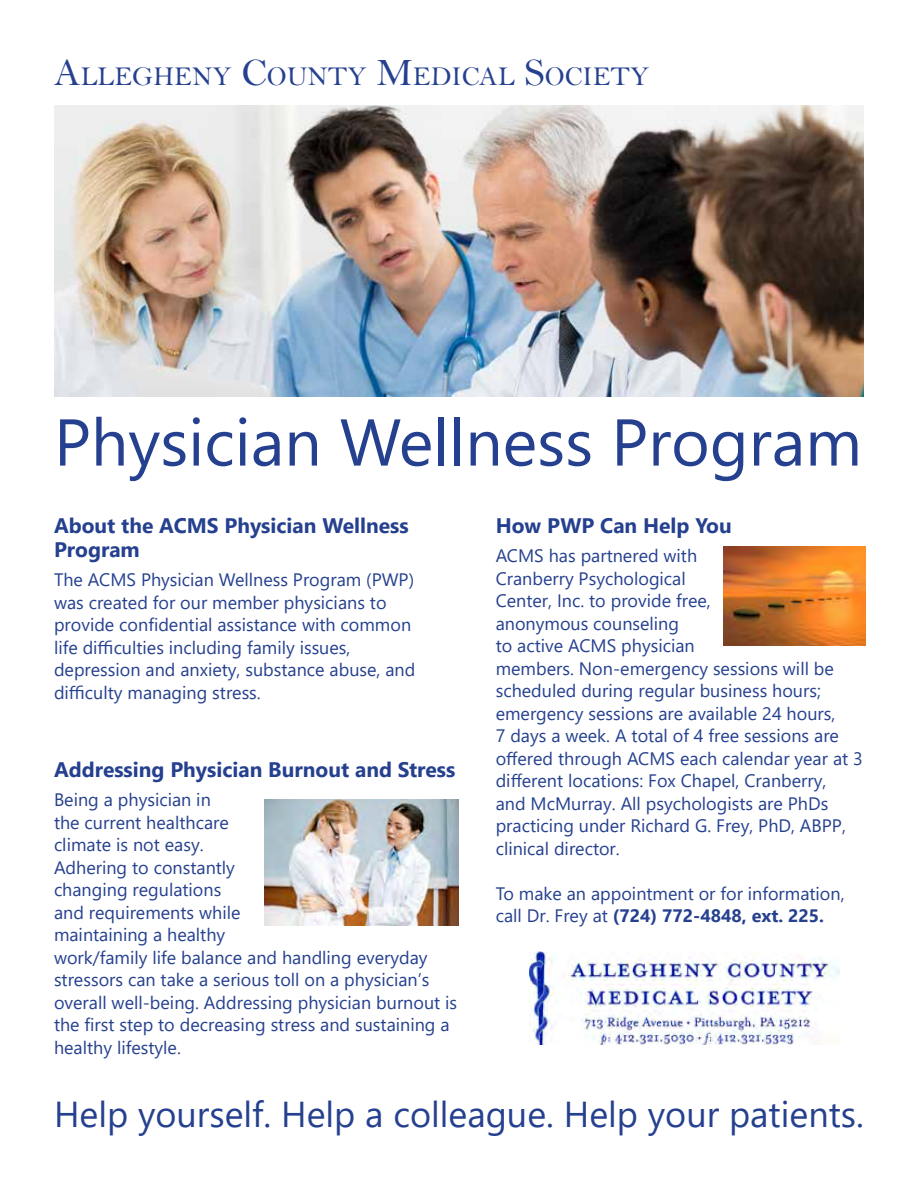
<style>
.page{position:relative;width:918px;height:1188px;background:#fff}
.page>*{position:absolute;margin:0;border:0;box-sizing:border-box;transform-origin:0 0}
.t1{font:66px "Segoe UI";color:#25408f}
.t2{font:36px "Segoe UI";color:#25408f}
.t3{font:27.3px "Bell";color:#25408f}
.t4{font:700 21px/24px "Segoe UI";color:#25408f}
.t5{font:18px/22.5px "Segoe UI";color:#25408f}
.s1{font-size:39px}
.s2{font-weight:700}
</style>
<div class="page">
<img style="left:54px;top:105px;width:810px;height:292px">
<img style="left:265px;top:799px;width:194px;height:126px">
<img style="left:724px;top:547px;width:141px;height:98px">
<img style="left:529px;top:952px;width:310px;height:92px">
<h3 class="t3" style="left:54px;top:60px;width:597px"><span class="s1">A</span>LLEGHENY <span class="s1">C</span>OUNTY <span class="s1">M</span>EDICAL <span class="s1">S</span>OCIETY</h3>
<h1 class="t1" style="left:54px;top:380px;width:810px">Physician Wellness Program</h1>
<p class="t4" style="left:54px;top:512px;width:356px">About the ACMS Physician Wellness<br>Program</p>
<p class="t5" style="left:54px;top:567px;width:363px">The ACMS Physician Wellness Program (PWP) was created for our member physicians to provide confidential assistance with common life difficulties including family issues, depression and anxiety, substance abuse, and difficulty managing stress.</p>
<p class="t4" style="left:496px;top:512px;width:238px">How PWP Can Help You</p>
<p class="t5" style="left:496px;top:543px;width:369px">ACMS has partnered with<br>Cranberry Psychological<br>Center, Inc. to provide free,<br>anonymous counseling<br>to active ACMS physician<br>members. Non-emergency sessions will be scheduled during regular business hours; emergency sessions are available 24 hours,<br>7 days a week. A total of 4 free sessions are offered through ACMS each calendar year at 3 different locations: Fox Chapel, Cranberry,<br>and McMurray. All psychologists are PhDs practicing under Richard G. Frey, PhD, ABPP, clinical director.</p>
<p class="t5" style="left:496px;top:880px;width:350px">To make an appointment or for information, call Dr. Frey at <span class="s2">(724) 772-4848, ext. 225.</span></p>
<p class="t4" style="left:54px;top:756px;width:403px">Addressing Physician Burnout and Stress</p>
<p class="t5" style="left:54px;top:787px;width:405px">Being a physician in<br>the current healthcare<br>climate is not easy.<br>Adhering to constantly<br>changing regulations<br>and requirements while<br>maintaining a healthy<br>work/family life balance and handling everyday stressors can take a serious toll on a physician’s overall well-being. Addressing physician burnout is the first step to decreasing stress and sustaining a healthy lifestyle.</p>
<h2 class="t2" style="left:54px;top:1080px;width:812px">Help yourself. Help a colleague. Help your patients.</h2>
</div>
